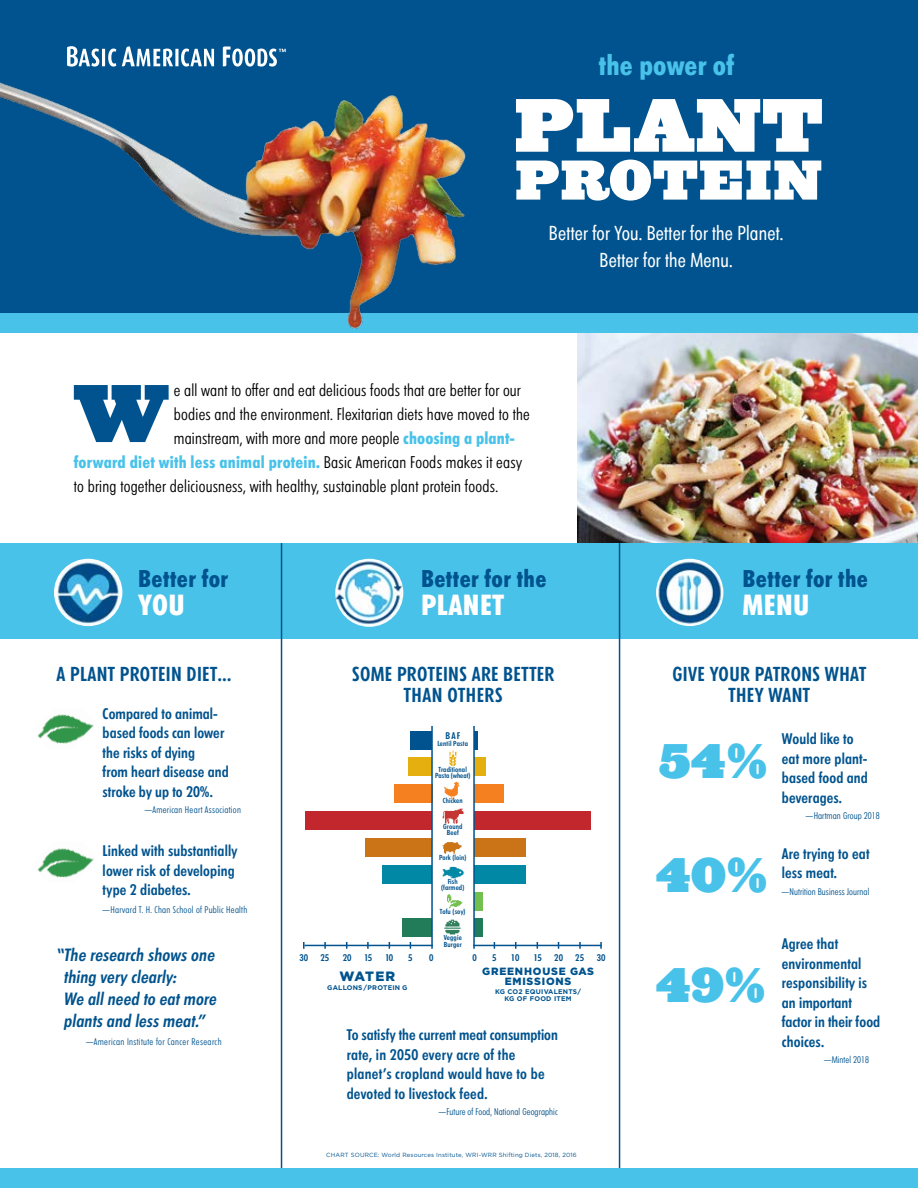
<style>
.page{position:relative;width:918px;height:1188px;background:#fff}
.page>*{position:absolute;margin:0;border:0;box-sizing:border-box;transform-origin:0 0}
.t1{font:900 75.6px "Ziggurat";color:#00538e}
.t2{font:900 69.9px "Ziggurat";letter-spacing:.02em;color:#fff}
.t3{font:900 51.75px "Ziggurat";letter-spacing:.025em;color:#fff}
.t4{font:900 45px "Ziggurat";color:#49c2ea}
.t5{font:700 27px "Graphicus DT Cond";letter-spacing:.02em;color:#fff}
.t6{font:700 26.1px "Graphicus DT Cond";color:#49c2ea}
.t7{font:700 22.5px "Graphicus DT Cond";letter-spacing:.02em;color:#00538e}
.t8{font:600 18.75px/21px "Graphicus DT Cond";letter-spacing:.02em;color:#00538e;text-align:center}
.t9{font:18.75px/26.2px "Graphicus DT Cond";letter-spacing:.01em;color:#fff;text-align:center}
.t10{font:italic 600 16.5px/21.8px "Graphicus DT Cond";letter-spacing:.01em;color:#00538e}
.t11{font:15.75px "Graphicus DT Cond";letter-spacing:.015em;color:#000}
.t12{font:700 15.75px "Graphicus DT Cond";letter-spacing:.015em;color:#49c2ea}
.t13{font:600 14.25px/19.5px "Graphicus DT Cond";letter-spacing:.01em;color:#00538e}
.t14{font:900 13.5px "Gotham";letter-spacing:.045em;color:#00538e}
.t15{font:900 10.5px/10.1px "Gotham";letter-spacing:.075em;color:#00538e;text-align:center}
.t16{font:9px "Graphicus DT Cond";letter-spacing:.03em;color:#00538e}
.t17{font:9px "Graphicus DT Cond";letter-spacing:.01em;color:#00538e}
.t18{font:600 9px "Graphicus DT Cond";letter-spacing:.01em;color:#00538e}
.t19{font:600 6.75px/6px "Graphicus DT Cond";letter-spacing:.02em;color:#00538e;text-align:center}
.t20{font:700 6.75px/7.5px "Gotham";letter-spacing:.03em;color:#00538e;text-align:center}
.t21{font:600 6.75px/6px "Graphicus DT Cond";color:#00538e;text-align:center}
.t22{font:6px "Gotham";letter-spacing:.025em;color:#00538e}
.s1{font-weight:700;color:#49c2ea}
.s2{font-weight:400;color:#000}
</style>
<div class="page">
<img style="left:578px;top:333px;width:340px;height:210px">
<div style="left:0;top:0;width:918px;height:331px;background:#00538e"></div>
<svg style="left:67px;top:46px;width:219px;height:21px"></svg>
<div style="left:0;top:313px;width:918px;height:20px;background:#49c2ea"></div>
<img style="left:0;top:82px;width:466px;height:247px">
<div style="left:0;top:543px;width:918px;height:95px;background:#49c2ea"></div>
<hr style="left:619px;top:543px;width:1px;height:641px;background:#00538e">
<hr style="left:281px;top:543px;width:1px;height:641px;background:#00538e">
<img style="left:37px;top:714px;width:57px;height:30px">
<img style="left:37px;top:848px;width:57px;height:30px">
<img style="left:54px;top:559px;width:68px;height:67px">
<img style="left:656px;top:559px;width:67px;height:67px;border-radius:34px">
<img style="left:335px;top:559px;width:68px;height:68px;border-radius:34px">
<div style="left:0;top:1169px;width:918px;height:19px;background:#49c2ea"></div>
<div style="left:410px;top:731px;width:22px;height:19px;background:#00538e"></div>
<hr style="left:474px;top:731px;width:3px;height:19px;background:#00538e">
<div style="left:408px;top:757px;width:24px;height:19px;background:#e6af10"></div>
<div style="left:474px;top:757px;width:11px;height:19px;background:#e6af10"></div>
<div style="left:394px;top:784px;width:38px;height:19px;background:#f58020"></div>
<div style="left:474px;top:784px;width:29px;height:19px;background:#f58020"></div>
<div style="left:306px;top:811px;width:126px;height:19px;background:#c1272d"></div>
<div style="left:474px;top:811px;width:116px;height:19px;background:#c1272d"></div>
<div style="left:366px;top:838px;width:66px;height:19px;background:#cb7317"></div>
<div style="left:474px;top:838px;width:52px;height:19px;background:#cb7317"></div>
<div style="left:382px;top:865px;width:50px;height:19px;background:#0088a5"></div>
<div style="left:474px;top:865px;width:51px;height:19px;background:#0088a5"></div>
<div style="left:474px;top:892px;width:8px;height:19px;background:#73c050"></div>
<div style="left:403px;top:919px;width:29px;height:18px;background:#227b59"></div>
<div style="left:474px;top:919px;width:8px;height:18px;background:#227b59"></div>
<img style="left:442px;top:808px;width:22px;height:15px">
<img style="left:442px;top:842px;width:20px;height:12px">
<img style="left:449px;top:750px;width:8px;height:17px">
<img style="left:444px;top:781px;width:16px;height:18px">
<img style="left:440px;top:866px;width:25px;height:13px">
<img style="left:447px;top:894px;width:16px;height:15px">
<img style="left:444px;top:919px;width:17px;height:16px">
<svg style="left:303px;top:942px;width:2px;height:7px"></svg>
<svg style="left:324px;top:942px;width:2px;height:7px"></svg>
<svg style="left:367px;top:942px;width:2px;height:7px"></svg>
<hr style="left:473px;top:726px;width:2px;height:223px;background:#00538e">
<hr style="left:305px;top:945px;width:128px;height:1px;background:#00538e">
<hr style="left:473px;top:945px;width:129px;height:1px;background:#00538e">
<svg style="left:579px;top:942px;width:2px;height:7px"></svg>
<svg style="left:600px;top:942px;width:2px;height:7px"></svg>
<hr style="left:431px;top:726px;width:2px;height:223px;background:#00538e">
<h3 class="t6" style="left:599px;top:49px;width:137px">the power of</h3>
<h2 class="t2" style="left:515px;top:66px;width:310px">PLANT</h2>
<h3 class="t3" style="left:515px;top:136px;width:308px">PROTEIN</h3>
<h3 class="t9" style="left:549px;top:220px;width:236px">Better for You. Better for the Planet.<br>Better for the Menu.</h3>
<h1 class="t1" style="left:73px;top:350px;width:97px">W</h1>
<p class="t11" style="left:174px;top:380px;width:348px">e all want to offer and eat delicious foods that are better for our</p>
<p class="t11" style="left:174px;top:404px;width:358px">bodies and the environment. Flexitarian diets have moved to the</p>
<p class="t11" style="left:174px;top:428px;width:343px">mainstream, with more and more people <span class="s1">choosing a plant-</span></p>
<p class="t12" style="left:74px;top:452px;width:450px">forward diet with less animal protein. <span class="s2">Basic American Foods makes it easy</span></p>
<p class="t11" style="left:74px;top:476px;width:426px">to bring together deliciousness, with healthy, sustainable plant protein foods.</p>
<h3 class="t7" style="left:138px;top:565px;width:91px">Better for</h3>
<h3 class="t5" style="left:138px;top:589px;width:48px">you</h3>
<h3 class="t8" style="left:57px;top:664px;width:177px">A Plant Protein diet…</h3>
<p class="t13" style="left:103px;top:703px;width:128px">Compared to animal&shy;based foods can lower the risks of dying<br>from heart disease and stroke by up to 20%.</p>
<p class="t16" style="left:145px;top:804px;width:98px">—American Heart Association</p>
<p class="t13" style="left:103px;top:841px;width:136px">Linked with substantially lower risk of developing type 2 diabetes.</p>
<p class="t16" style="left:103px;top:904px;width:146px">—Harvard T. H. Chan School of Public Health</p>
<p class="t10" style="left:64px;top:944px;width:154px;text-indent:-7px">“The research shows one thing very clearly:<br>We all need to eat more plants and less meat.”</p>
<p class="t16" style="left:86px;top:1036px;width:137px">—American Institute for Cancer Research</p>
<h3 class="t7" style="left:421px;top:565px;width:127px">Better for the</h3>
<h3 class="t5" style="left:421px;top:589px;width:85px">planet</h3>
<h3 class="t8" style="left:352px;top:664px;width:204px">Some Proteins are Better<br>Than Others</h3>
<p class="t18" style="left:445px;top:731px;width:16px">BAF</p>
<p class="t19" style="left:438px;top:741px;width:32px">Lentil Pasta</p>
<p class="t21" style="left:435px;top:766px;width:37px">Traditional<br>Pasta (wheat)</p>
<p class="t19" style="left:443px;top:798px;width:22px">Chicken</p>
<p class="t19" style="left:443px;top:823px;width:21px">Ground<br>Beef</p>
<p class="t19" style="left:439px;top:855px;width:29px">Pork (loin)</p>
<p class="t19" style="left:441px;top:879px;width:25px">Fish (farmed)</p>
<p class="t19" style="left:440px;top:909px;width:27px">Tofu (soy)</p>
<p class="t19" style="left:444px;top:933px;width:20px;line-height:7.5px;text-align:left">Veggie<br>Burger</p>
<p class="t18" style="left:299px;top:952px;width:10px">30</p>
<p class="t18" style="left:320px;top:952px;width:10px">25</p>
<p class="t18" style="left:343px;top:952px;width:10px">20</p>
<p class="t18" style="left:364px;top:952px;width:10px">15</p>
<p class="t18" style="left:385px;top:952px;width:10px">10</p>
<p class="t18" style="left:408px;top:952px;width:6px">5</p>
<p class="t18" style="left:429px;top:952px;width:6px">0</p>
<p class="t18" style="left:473px;top:952px;width:6px">0</p>
<p class="t18" style="left:492px;top:952px;width:6px">5</p>
<p class="t18" style="left:511px;top:952px;width:10px">10</p>
<p class="t18" style="left:534px;top:952px;width:10px">15</p>
<p class="t18" style="left:554px;top:952px;width:10px">20</p>
<p class="t18" style="left:575px;top:952px;width:10px">25</p>
<p class="t18" style="left:597px;top:952px;width:10px">30</p>
<p class="t14" style="left:340px;top:969px;width:57px">WATER</p>
<p class="t20" style="left:327px;top:984px;width:82px">GALLONS/PROTEIN G</p>
<p class="t15" style="left:482px;top:966px;width:113px">GREENHOUSE GAS<br>EMISSIONS</p>
<p class="t20" style="left:495px;top:987px;width:87px">KG CO2 EQUIVALENTS/<br>KG OF FOOD ITEM</p>
<p class="t13" style="left:347px;top:1025px;width:213px">To satisfy the current meat consumption rate, in 2050 every acre of the planet’s cropland would have to be devoted to livestock feed.</p>
<p class="t17" style="left:439px;top:1106px;width:120px">—Future of Food, National Geographic</p>
<p class="t22" style="left:326px;top:1152px;width:252px">Chart Source: World Resources Institute, WRI-WRR Shifting Diets, 2018, 2016</p>
<h3 class="t7" style="left:742px;top:565px;width:127px">Better for the</h3>
<h3 class="t5" style="left:742px;top:589px;width:69px">menu</h3>
<h3 class="t8" style="left:672px;top:664px;width:195px">Give your patrons what they want</h3>
<h3 class="t4" style="left:658px;top:723px;width:111px">54%</h3>
<p class="t13" style="left:782px;top:729px;width:88px">Would like to eat more plant&shy;based food and beverages.</p>
<p class="t17" style="left:806px;top:810px;width:75px">—Hartman Group 2018</p>
<h3 class="t4" style="left:656px;top:837px;width:114px">40%</h3>
<p class="t13" style="left:782px;top:843px;width:89px">Are trying to eat less meat.</p>
<p class="t17" style="left:782px;top:886px;width:89px">—Nutrition Business Journal</p>
<h3 class="t4" style="left:656px;top:947px;width:111px">49%</h3>
<p class="t13" style="left:782px;top:934px;width:100px">Agree that environmental responsibility is an important factor in their food choices.</p>
<p class="t17" style="left:824px;top:1055px;width:47px">—Mintel 2018</p>
</div>
